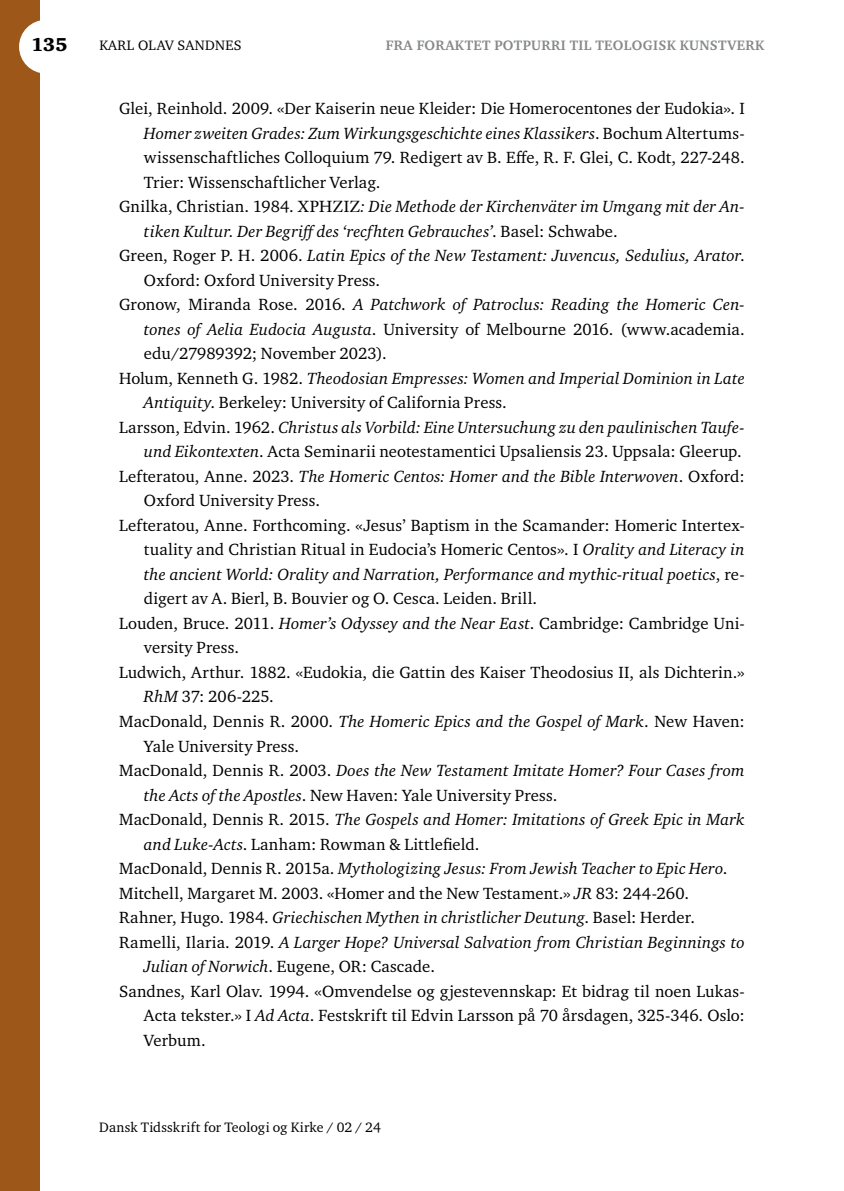
<style>
.page{position:relative;width:844px;height:1191px;background:#fff}
.page>*{position:absolute;margin:0;border:0;box-sizing:border-box;transform-origin:0 0}
.t1{font:900 19.25px "Charter ITC Std";color:#000}
.t2{font:16.62px "Charter ITC Std";letter-spacing:.005em;color:#000}
.t3{font:italic 16.62px "Charter ITC Std";letter-spacing:.005em;color:#000}
.t4{font:14px "Charter ITC Std";letter-spacing:.015em;color:#000}
.t5{font:700 14px "Charter ITC Std";letter-spacing:.025em;color:#86888a}
.s1{font-style:normal}
.s2{font-family:"SBL Greek";font-style:normal}
.s3{font-style:italic}
</style>
<div class="page">
<div style="left:0;top:0;width:40px;height:1191px;background:#9d5719"></div>
<div style="left:19px;top:20px;width:54px;height:54px;background:#fff;border-radius:50%"></div>
<p class="t1" style="left:31px;top:33px;width:38px">135</p>
<p class="t4" style="left:99px;top:37px;width:144px">KARL OLAV SANDNES</p>
<p class="t5" style="left:386px;top:37px;width:380px">FRA FORAKTET POTPURRI TIL TEOLOGISK KUNSTVERK</p>
<p class="t2" style="left:119px;top:98px;width:627px">Glei, Reinhold. 2009. «Der Kaiserin neue Kleider: Die Homerocentones der Eudokia». I</p>
<p class="t3" style="left:144px;top:123px;width:602px">Homer zweiten Grades: Zum Wirkungsgeschichte eines Klassikers<span class="s1">. Bochum Altertums-</span></p>
<p class="t2" style="left:144px;top:147px;width:602px">wissenschaftliches Colloquium 79. Redigert av B. Effe, R. F. Glei, C. Kodt, 227-248.</p>
<p class="t2" style="left:144px;top:172px;width:238px">Trier: Wissenschaftlicher Verlag.</p>
<p class="t3" style="left:119px;top:196px;width:627px"><span class="s1">Gnilka, Christian. 1984.</span> <span class="s2">ΧΡΗΖΙΖ</span>: Die Methode der Kirchenväter im Umgang mit der An-</p>
<p class="t3" style="left:144px;top:221px;width:475px">tiken Kultur. Der Begriff des ‘recfhten Gebrauches’<span class="s1">. Basel: Schwabe.</span></p>
<p class="t3" style="left:119px;top:245px;width:627px"><span class="s1">Green, Roger P. H. 2006.</span> Latin Epics of the New Testament: Juvencus, Sedulius, Arator<span class="s1">.</span></p>
<p class="t2" style="left:144px;top:270px;width:238px">Oxford: Oxford University Press.</p>
<p class="t3" style="left:119px;top:294px;width:627px"><span class="s1">Gronow, Miranda Rose. 2016.</span> A Patchwork of Patroclus: Reading the Homeric Cen-</p>
<p class="t2" style="left:144px;top:319px;width:602px"><span class="s3">tones of Aelia Eudocia Augusta</span>. University of Melbourne 2016. (www.academia.</p>
<p class="t2" style="left:144px;top:343px;width:244px">edu/27989392; November 2023).</p>
<p class="t3" style="left:119px;top:368px;width:627px"><span class="s1">Holum, Kenneth G. 1982.</span> Theodosian Empresses: Women and Imperial Dominion in Late</p>
<p class="t2" style="left:144px;top:392px;width:364px"><span class="s3">Antiquity</span>. Berkeley: University of California Press.</p>
<p class="t3" style="left:119px;top:417px;width:627px"><span class="s1">Larsson, Edvin. 1962.</span> Christus als Vorbild: Eine Untersuchung zu den paulinischen Taufe-</p>
<p class="t2" style="left:144px;top:441px;width:599px"><span class="s3">und Eikontexten</span>. Acta Seminarii neotestamentici Upsaliensis 23. Uppsala: Gleerup.</p>
<p class="t3" style="left:119px;top:466px;width:627px"><span class="s1">Lefteratou, Anne. 2023.</span> The Homeric Centos: Homer and the Bible Interwoven<span class="s1">. Oxford:</span></p>
<p class="t2" style="left:144px;top:490px;width:177px">Oxford University Press.</p>
<p class="t2" style="left:119px;top:515px;width:627px">Lefteratou, Anne. Forthcoming. «Jesus’ Baptism in the Scamander: Homeric Intertex-</p>
<p class="t2" style="left:144px;top:539px;width:602px">tuality and Christian Ritual in Eudocia’s Homeric Centos». I <span class="s3">Orality and Literacy in</span></p>
<p class="t3" style="left:144px;top:564px;width:602px">the ancient World: Orality and Narration, Performance and mythic-ritual poetics<span class="s1">, re-</span></p>
<p class="t2" style="left:144px;top:588px;width:394px">digert av A. Bierl, B. Bouvier og O. Cesca. Leiden. Brill.</p>
<p class="t2" style="left:119px;top:613px;width:627px">Louden, Bruce. 2011. <span class="s3">Homer’s Odyssey and the Near East</span>. Cambridge: Cambridge Uni-</p>
<p class="t2" style="left:144px;top:637px;width:97px">versity Press.</p>
<p class="t2" style="left:119px;top:662px;width:626px">Ludwich, Arthur. 1882. «Eudokia, die Gattin des Kaiser Theodosius II, als Dichterin.»</p>
<p class="t2" style="left:144px;top:686px;width:131px"><span class="s3">RhM</span> 37: 206-225.</p>
<p class="t2" style="left:119px;top:711px;width:627px">MacDonald, Dennis R. 2000. <span class="s3">The Homeric Epics and the Gospel of Mark</span>. New Haven:</p>
<p class="t2" style="left:144px;top:735px;width:156px">Yale University Press.</p>
<p class="t3" style="left:119px;top:760px;width:627px"><span class="s1">MacDonald, Dennis R. 2003.</span> Does the New Testament Imitate Homer? Four Cases from</p>
<p class="t2" style="left:144px;top:784px;width:414px"><span class="s3">the Acts of the Apostles</span>. New Haven: Yale University Press.</p>
<p class="t3" style="left:119px;top:809px;width:627px"><span class="s1">MacDonald, Dennis R. 2015.</span> The Gospels and Homer: Imitations of Greek Epic in Mark</p>
<p class="t2" style="left:144px;top:833px;width:337px"><span class="s3">and Luke-Acts</span>. Lanham: Rowman &amp; Littlefield.</p>
<p class="t3" style="left:119px;top:858px;width:609px"><span class="s1">MacDonald, Dennis R. 2015a.</span> Mythologizing Jesus: From Jewish Teacher to Epic Hero<span class="s1">.</span></p>
<p class="t2" style="left:119px;top:882px;width:571px">Mitchell, Margaret M. 2003. «Homer and the New Testament.» <span class="s3">JR</span> 83: 244-260.</p>
<p class="t3" style="left:119px;top:907px;width:577px"><span class="s1">Rahner, Hugo. 1984.</span> Griechischen Mythen in christlicher Deutung<span class="s1">. Basel: Herder.</span></p>
<p class="t3" style="left:119px;top:931px;width:627px"><span class="s1">Ramelli, Ilaria. 2019.</span> A Larger Hope? Universal Salvation from Christian Beginnings to</p>
<p class="t2" style="left:144px;top:956px;width:292px"><span class="s3">Julian of Norwich</span>. Eugene, OR: Cascade.</p>
<p class="t2" style="left:119px;top:980px;width:627px">Sandnes, Karl Olav. 1994. «Omvendelse og gjestevennskap: Et bidrag til noen Lukas-</p>
<p class="t2" style="left:144px;top:1005px;width:602px">Acta tekster.» I <span class="s3">Ad Acta</span>. Festskrift til Edvin Larsson på 70 årsdagen, 325-346. Oslo:</p>
<p class="t2" style="left:144px;top:1029px;width:63px">Verbum.</p>
<p class="t4" style="left:99px;top:1118px;width:283px">Dansk Tidsskrift for Teologi og Kirke / 02 / 24</p>
</div>
